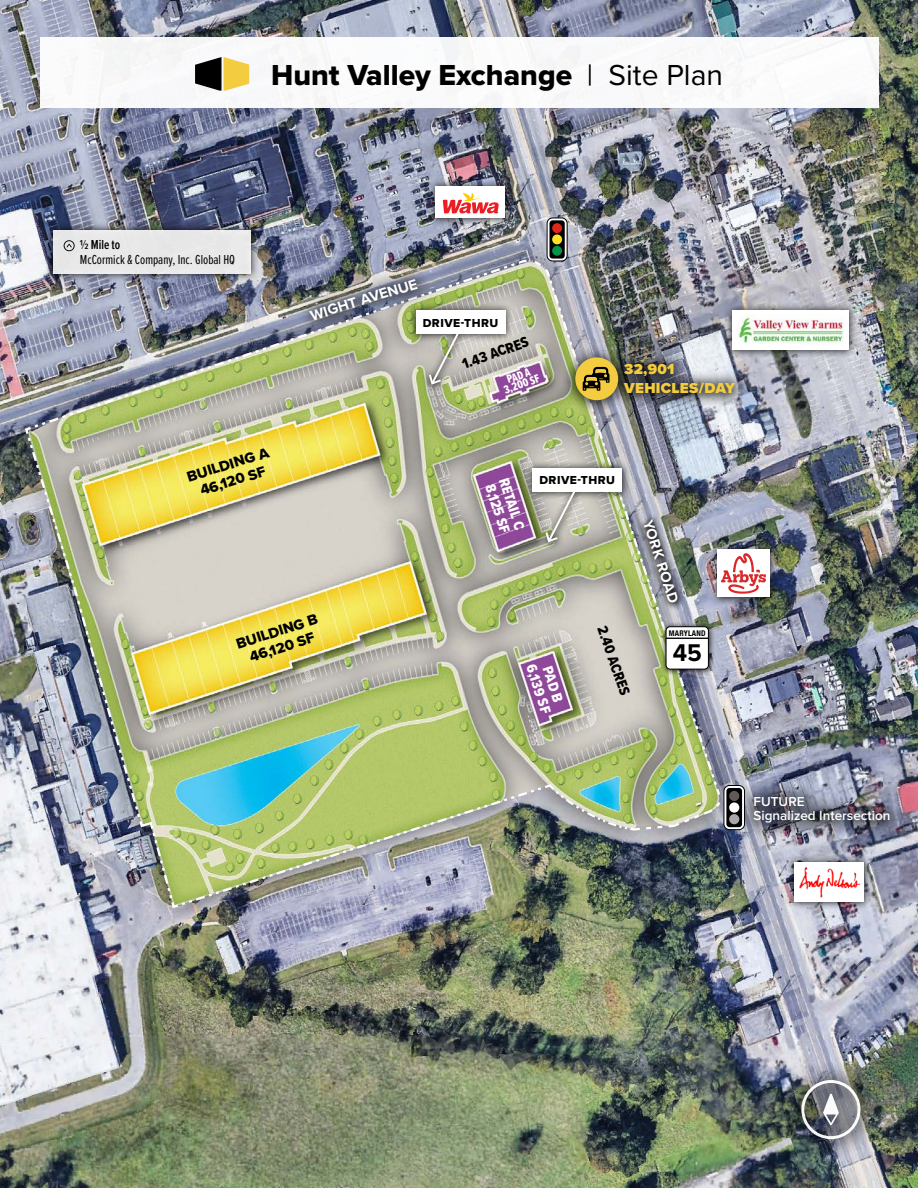
<style>
.page{position:relative;width:918px;height:1188px;background:#fff}
.page>*{position:absolute;margin:0;border:0;box-sizing:border-box;transform-origin:0 0}
.t1{font:30px "Proxima Nova Extrabld";color:#000}
.t2{font:700 25.05px "Proxima Nova";color:#000;scale:.96 1}
.t3{font:15px/17px "Proxima Nova Extrabld";color:#000;text-align:center}
.t4{font:15px "Proxima Nova Cond Extrabld";color:#fff}
.t5{font:700 15px "Proxima Nova";color:#fff}
.t6{font:900 15px/18.5px "Proxima Nova";letter-spacing:.02em;color:#f3cd3f}
.t7{font:15px "Proxima Nova Cond Extrabld";color:#000}
.t8{font:13.5px "Proxima Nova Ex Cn";color:#000}
.t9{font:600 13.5px/14.1px "Proxima Nova";color:#fff}
.t10{font:600 13.5px "Proxima Nova Ex Cn";color:#000}
.t11{font:12px "Proxima Nova Extrabld";letter-spacing:.04em;color:#000}
.t12{font:12px/9px "Proxima Nova Ex Cn Extrabld";color:#fff;text-align:center}
.t13{font:700 condensed 7.8px "Helvetica Neue";letter-spacing:.02em;color:#000}
.s1{font-family:"Proxima Nova"}
</style>
<div class="page">
<img style="left:0;top:0;width:918px;height:1188px">
<img style="left:23px;top:258px;width:699px;height:652px">
<div style="left:780px;top:1058px;width:102px;height:103px;background:#000;opacity:.75"></div>
<svg style="left:801px;top:1080px;width:60px;height:59px"></svg>
<div style="left:40px;top:38px;width:838px;height:70px;background:#fff"></div>
<svg style="left:195px;top:57px;width:54px;height:34px"></svg>
<div style="left:547px;top:218px;width:20px;height:43px;background:#fff;border-radius:5px"></div>
<div style="left:547px;top:218px;width:20px;height:43px;border:1px solid #000;border-radius:5px"></div>
<div style="left:549px;top:220px;width:16px;height:39px;background:#000;border-radius:3px"></div>
<div style="left:552px;top:223px;width:10px;height:10px;background:#df271c;border-radius:50%"></div>
<div style="left:552px;top:234px;width:10px;height:10px;background:#ffe125;border-radius:50%"></div>
<div style="left:552px;top:246px;width:10px;height:10px;background:#009548;border-radius:50%"></div>
<div style="left:296px;top:265px;width:135px;height:68px;background:#000;opacity:.75"></div>
<div style="left:786px;top:853px;width:86px;height:57px;background:#000;opacity:.75"></div>
<img style="left:795px;top:862px;width:69px;height:40px">
<div style="left:709px;top:541px;width:69px;height:65px;background:#000;opacity:.75"></div>
<div style="left:717px;top:550px;width:53px;height:47px;background:#fff"></div>
<div style="left:724px;top:302px;width:133px;height:56px;background:#000;opacity:.75"></div>
<div style="left:732px;top:310px;width:117px;height:40px;background:#fff"></div>
<img style="left:766px;top:318px;width:78px;height:26px">
<div style="left:45px;top:222px;width:214px;height:60px;background:#000;opacity:.75"></div>
<div style="left:53px;top:230px;width:198px;height:43px;background:#e8e8e9"></div>
<svg style="left:64px;top:240px;width:11px;height:11px"></svg>
<div style="left:408px;top:302px;width:106px;height:90px;background:#000;opacity:.75"></div>
<div style="left:416px;top:310px;width:89px;height:24px;background:#fff"></div>
<svg style="left:427px;top:334px;width:35px;height:52px"></svg>
<div style="left:737px;top:779px;width:170px;height:61px;background:#000;opacity:.5"></div>
<div style="left:524px;top:459px;width:106px;height:91px;background:#000;opacity:.75"></div>
<div style="left:532px;top:468px;width:90px;height:23px;background:#fff"></div>
<img style="left:544px;top:278px;width:222px;height:553px">
<div style="left:427px;top:178px;width:86px;height:48px;background:#000;opacity:.75"></div>
<div style="left:435px;top:186px;width:70px;height:32px;background:#fff"></div>
<svg style="left:443px;top:193px;width:56px;height:21px"></svg>
<h1 class="t1" style="left:271px;top:52px;width:453px">Hunt Valley Exchange <span class="s1">| Site Plan</span></h1>
<p class="t10" style="left:80px;top:235px;width:42px">½ Mile to</p>
<p class="t8" style="left:80px;top:250px;width:157px">McCormick &amp; Company, Inc. Global HQ</p>
<p class="t3" style="left:185px;top:469px;width:87px;rotate:-17deg">BUILDING A<br>46,120 SF</p>
<p class="t5" style="left:307px;top:305px;width:113px;rotate:-17deg">WIGHT AVENUE</p>
<p class="t11" style="left:423px;top:314px;width:77px">DRIVE-THRU</p>
<p class="t7" style="left:459px;top:354px;width:71px;rotate:-20deg">1.43 ACRES</p>
<p class="t12" style="left:499px;top:377px;width:39px;rotate:-20deg">PAD A<br>3,200 SF</p>
<p class="t6" style="left:624px;top:360px;width:113px">32,901<br>VEHICLES/DAY</p>
<p class="t4" style="left:514px;top:475px;width:55px;rotate:72deg">RETAIL C</p>
<p class="t11" style="left:539px;top:471px;width:77px">DRIVE-THRU</p>
<p class="t4" style="left:500px;top:481px;width:52px;rotate:72deg">8,125 SF</p>
<p class="t5" style="left:658px;top:517px;width:88px;rotate:72deg">YORK ROAD</p>
<p class="t3" style="left:234px;top:636px;width:86px;rotate:-18deg">BUILDING B<br>46,120 SF</p>
<p class="t4" style="left:541px;top:661px;width:52px;rotate:72deg">6,139 SF</p>
<p class="t4" style="left:558px;top:663px;width:39px;rotate:72deg">PAD B</p>
<p class="t7" style="left:612px;top:623px;width:73px;rotate:70deg">2.40 ACRES</p>
<p class="t13" style="left:669px;top:626px;width:38px">MARYLAND</p>
<h2 class="t2" style="left:673px;top:634px;width:32px">45</h2>
<p class="t9" style="left:754px;top:794px;width:138px">FUTURE<br>Signalized Intersection</p>
</div>
